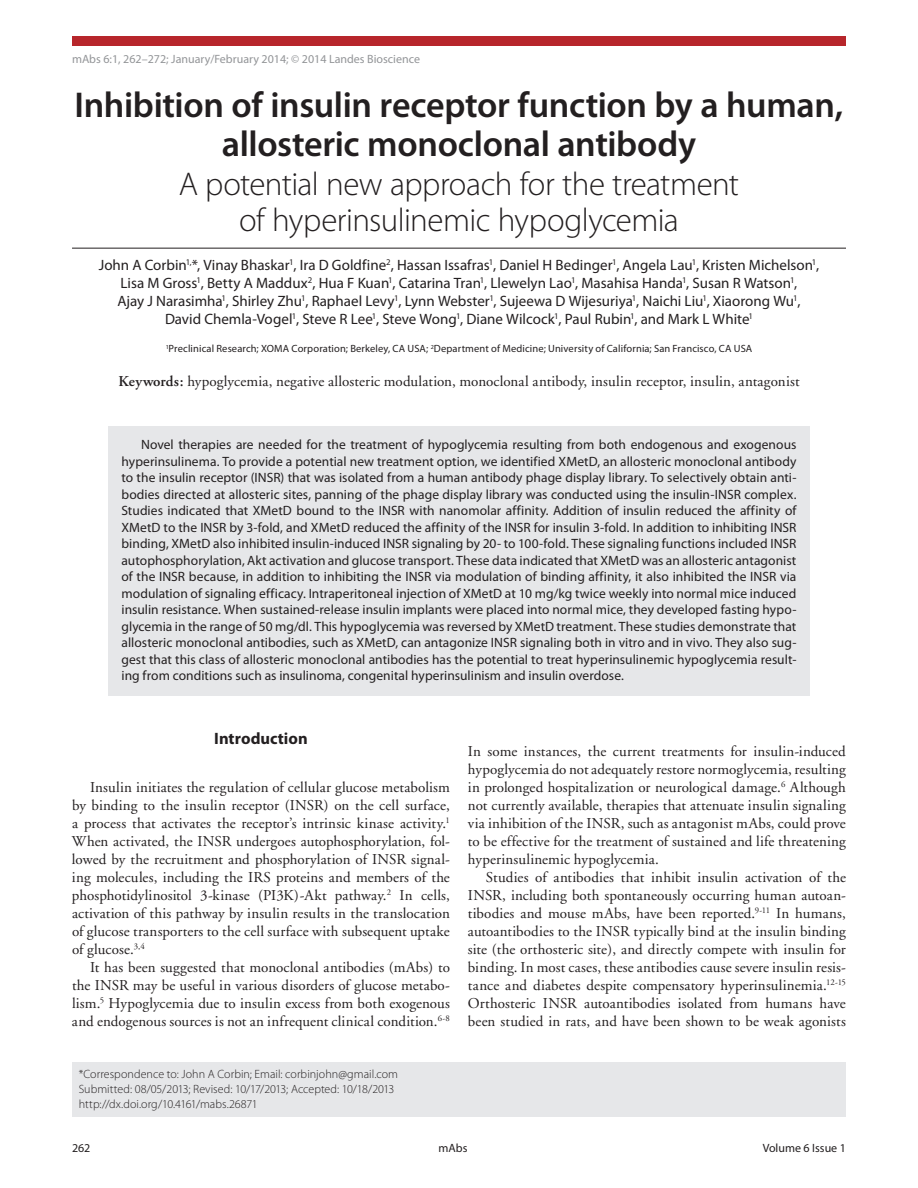
<style>
.page{position:relative;width:918px;height:1188px;background:#fff}
.page>*{position:absolute;margin:0;border:0;box-sizing:border-box;transform-origin:0 0}
.t1{font:600 36px/39px "Myriad Pro";letter-spacing:-.01em;color:#231f20;text-align:center}
.t2{font:300 33px/36px "Myriad Pro";letter-spacing:-.015em;color:#231f20;text-align:center}
.t3{font:700 16.5px "Myriad Pro";color:#231f20}
.t4{font:15px/18px "Adobe Garamond";letter-spacing:.01em;color:#231f20;text-align:justify}
.t5{font:15px/18px "Myriad Pro";color:#231f20;text-align:center}
.t6{font:13.5px/16.5px "Myriad Pro";color:#231f20;text-align:justify}
.t7{font:300 12px/15px "Myriad Pro";color:#231f20}
.t8{font:12px "Myriad Pro";color:#939598}
.t9{font:12px "Myriad Pro";color:#231f20}
.t10{font:10.5px "Myriad Pro";letter-spacing:.01em;color:#231f20}
.s1{font-weight:600}
</style>
<div class="page">
<div style="left:72px;top:36px;width:774px;height:10px;background:#b7262b"></div>
<div style="left:72px;top:1062px;width:774px;height:55px;background:#e6e7e9"></div>
<hr style="left:72px;top:248px;width:774px;height:1px;background:#231f20">
<div style="left:108px;top:426px;width:702px;height:270px;background:#e6e7e9"></div>
<p class="t8" style="left:72px;top:52px;width:350px">mAbs 6:1, 262–272; January/February 2014; © 2014 Landes Bioscience</p>
<h1 class="t1" style="left:75px;top:85px;width:770px">Inhibition of insulin receptor function by a human, allosteric monoclonal antibody</h1>
<h2 class="t2" style="left:179px;top:165px;width:562px">A potential new approach for the treatment of hyperinsulinemic hypoglycemia</h2>
<p class="t5" style="left:99px;top:255px;width:722px">John A Corbin<sup>1,</sup>*, Vinay Bhaskar<sup>1</sup>, Ira D Goldfine<sup>2</sup>, Hassan Issafras<sup>1</sup>, Daniel H Bedinger<sup>1</sup>, Angela Lau<sup>1</sup>, Kristen Michelson<sup>1</sup>, Lisa M Gross<sup>1</sup>, Betty A Maddux<sup>2</sup>, Hua F Kuan<sup>1</sup>, Catarina Tran<sup>1</sup>, Llewelyn Lao<sup>1</sup>, Masahisa Handa<sup>1</sup>, Susan R Watson<sup>1</sup>,<br>Ajay J Narasimha<sup>1</sup>, Shirley Zhu<sup>1</sup>, Raphael Levy<sup>1</sup>, Lynn Webster<sup>1</sup>, Sujeewa D Wijesuriya<sup>1</sup>, Naichi Liu<sup>1</sup>, Xiaorong Wu<sup>1</sup>, David Chemla-Vogel<sup>1</sup>, Steve R Lee<sup>1</sup>, Steve Wong<sup>1</sup>, Diane Wilcock<sup>1</sup>, Paul Rubin<sup>1</sup>, and Mark L White<sup>1</sup></p>
<p class="t10" style="left:166px;top:342px;width:588px"><sup>1</sup>Preclinical Research; XOMA Corporation; Berkeley, CA USA; <sup>2</sup>Department of Medicine; University of California; San Francisco, CA USA</p>
<p class="t4" style="left:118px;top:373px;width:683px"><span class="s1">Keywords:</span> hypoglycemia, negative allosteric modulation, monoclonal antibody, insulin receptor, insulin, antagonist</p>
<p class="t6" style="left:121px;top:436px;width:677px;text-indent:20px">Novel therapies are needed for the treatment of hypoglycemia resulting from both endogenous and exogenous hyperinsulinema. To provide a potential new treatment option, we identified XMetD, an allosteric monoclonal antibody to the insulin receptor (INSR) that was isolated from a human antibody phage display library. To selectively obtain anti&shy;bodies directed at allosteric sites, panning of the phage display library was conducted using the insulin-INSR complex.<br>Studies indicated that XMetD bound to the INSR with nanomolar affinity. Addition of insulin reduced the affinity of XMetD to the INSR by 3-fold, and XMetD reduced the affinity of the INSR for insulin 3-fold. In addition to inhibiting INSR binding, XMetD also inhibited insulin-induced INSR signaling by 20- to 100-fold. These signaling functions included INSR autophosphorylation, Akt activation and glucose transport. These data indicated that XMetD was an allosteric antagonist of the INSR because, in addition to inhibiting the INSR via modulation of binding affinity, it also inhibited the INSR via modulation of signaling efficacy. Intraperitoneal injection of XMetD at 10 mg/kg twice weekly into normal mice induced insulin resistance. When sustained-release insulin implants were placed into normal mice, they developed fasting hypo&shy;glycemia in the range of 50 mg/dl. This hypoglycemia was reversed by XMetD treatment. These studies demonstrate that allosteric monoclonal antibodies, such as XMetD, can antagonize INSR signaling both in vitro and in vivo. They also sug&shy;gest that this class of allosteric monoclonal antibodies has the potential to treat hyperinsulinemic hypoglycemia result&shy;ing from conditions such as insulinoma, congenital hyperinsulinism and insulin overdose.</p>
<p class="t3" style="left:214px;top:728px;width:95px">Introduction</p>
<p class="t4" style="left:72px;top:779px;width:380px;text-indent:18px">Insulin initiates the regulation of cellular glucose metabolism by binding to the insulin receptor (INSR) on the cell surface, a process that activates the receptor’s intrinsic kinase activity.<sup>1<br></sup>When activated, the INSR undergoes autophosphorylation, fol&shy;lowed by the recruitment and phosphorylation of INSR signal&shy;ing molecules, including the IRS proteins and members of the phosphotidylinositol 3-kinase (PI3K)-Akt pathway.<sup>2</sup> In cells, activation of this pathway by insulin results in the translocation of glucose transporters to the cell surface with subsequent uptake of glucose.<sup>3,4</sup></p>
<p class="t4" style="left:72px;top:959px;width:379px;text-indent:18px">It has been suggested that monoclonal antibodies (mAbs) to the INSR may be useful in various disorders of glucose metabo&shy;lism.<sup>5</sup> Hypoglycemia due to insulin excess from both exogenous and endogenous sources is not an infrequent clinical condition.<sup>6-8</sup></p>
<p class="t7" style="left:79px;top:1066px;width:321px">*Correspondence to: John A Corbin; Email: corbinjohn@gmail.com<br>Submitted: 08/05/2013; Revised: 10/17/2013; Accepted: 10/18/2013 http://dx.doi.org/10.4161/mabs.26871</p>
<p class="t4" style="left:468px;top:743px;width:379px">In some instances, the current treatments for insulin-induced hypoglycemia do not adequately restore normoglycemia, resulting in prolonged hospitalization or neurological damage.<sup>6</sup> Although not currently available, therapies that attenuate insulin signaling via inhibition of the INSR, such as antagonist mAbs, could prove to be effective for the treatment of sustained and life threatening hyperinsulinemic hypoglycemia.</p>
<p class="t4" style="left:468px;top:869px;width:380px;text-indent:18px">Studies of antibodies that inhibit insulin activation of the INSR, including both spontaneously occurring human autoan&shy;tibodies and mouse mAbs, have been reported.<sup>9-11</sup> In humans, autoantibodies to the INSR typically bind at the insulin binding site (the orthosteric site), and directly compete with insulin for binding. In most cases, these antibodies cause severe insulin resis&shy;tance and diabetes despite compensatory hyperinsulinemia.<sup>12-15<br></sup>Orthosteric INSR autoantibodies isolated from humans have been studied in rats, and have been shown to be weak agonists</p>
<p class="t9" style="left:72px;top:1141px;width:20px">262</p>
<p class="t9" style="left:439px;top:1141px;width:30px">mAbs</p>
<p class="t9" style="left:763px;top:1141px;width:85px">Volume 6 Issue 1</p>
</div>
